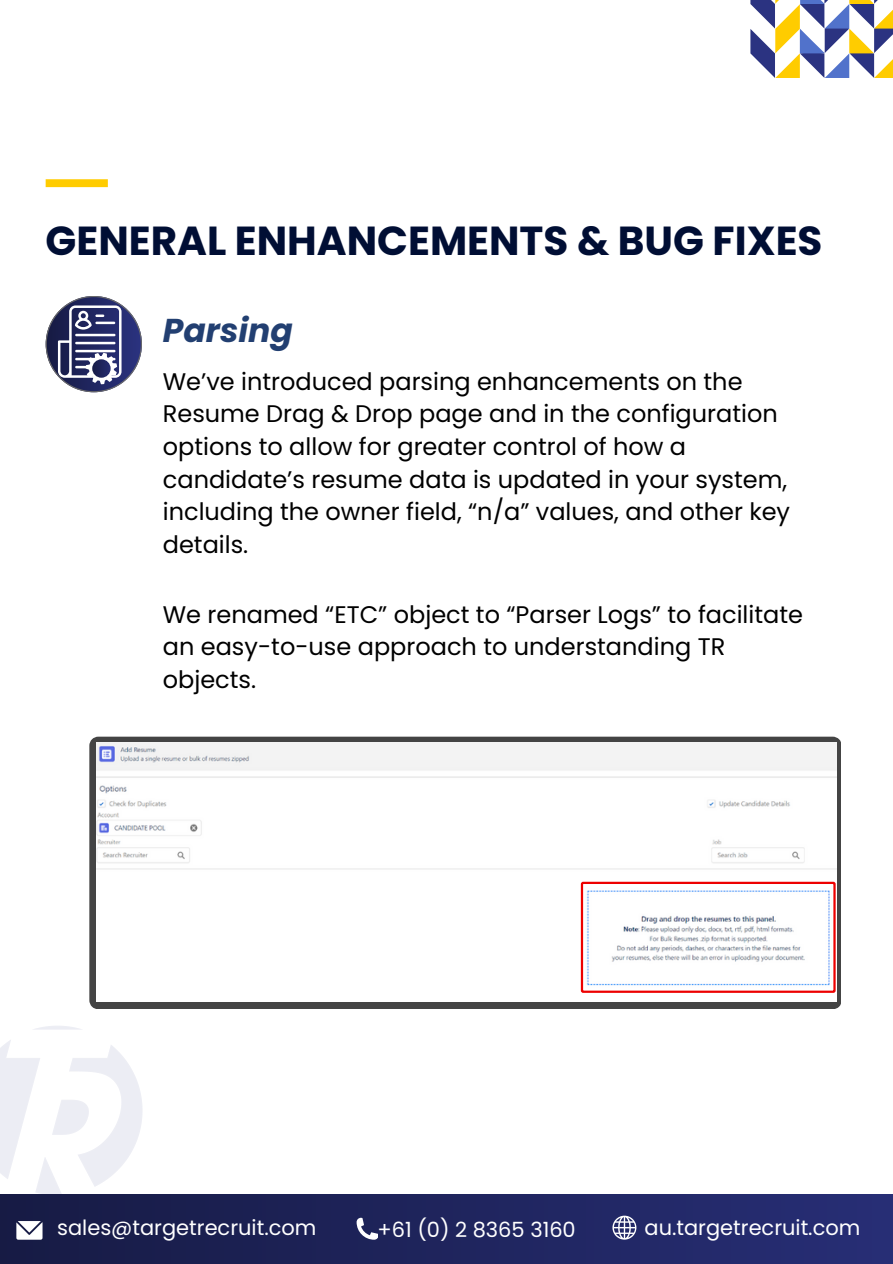
<style>
.page{position:relative;width:893px;height:1264px;background:#fff}
.page>*{position:absolute;margin:0;border:0;box-sizing:border-box;transform-origin:0 0}
.t1{font:700 40.5px "Poppins";color:#000e34}
.t2{font:italic 700 33px "Poppins";color:#223f71}
.t3{font:24px/32.7px "Poppins";color:#000}
.t4{font:21px "Poppins";color:#fff}
</style>
<div class="page">
<svg style="left:750px;top:0;width:142px;height:78px"></svg>
<div style="left:46px;top:179px;width:62px;height:8px;background:#fc0"></div>
<svg style="left:89px;top:736px;width:752px;height:273px;background:#595959"></svg>
<img style="left:96px;top:742px;width:740px;height:259px">
<svg style="left:46px;top:296px;width:96px;height:96px"></svg>
<svg style="left:580px;top:881px;width:255px;height:111px"></svg>
<div style="left:0;top:1193px;width:892px;height:70px;background:linear-gradient(to right,#181c45,#272e75)"></div>
<svg style="left:356px;top:1217px;width:22px;height:22px"></svg>
<svg style="left:612px;top:1215px;width:24px;height:24px"></svg>
<svg style="left:16px;top:1220px;width:26px;height:19px"></svg>
<h1 class="t1" style="left:46px;top:212px;width:778px">GENERAL ENHANCEMENTS &amp; BUG FIXES</h1>
<h2 class="t2" style="left:163px;top:307px;width:131px">Parsing</h2>
<p class="t3" style="left:163px;top:365px;width:628px">We’ve introduced parsing enhancements on the Resume Drag &amp; Drop page and in the configuration options to allow for greater control of how a candidate’s resume data is updated in your system, including the owner field, “n/a” values, and other key details.</p>
<p class="t3" style="left:163px;top:598px;width:641px">We renamed “ETC” object to “Parser Logs” to facilitate an easy-to-use approach to understanding TR objects.</p>
<p class="t4" style="left:57px;top:1213px;width:261px">sales@targetrecruit.com</p>
<p class="t4" style="left:377px;top:1214px;width:200px">+61 (0) 2 8365 3160</p>
<p class="t4" style="left:644px;top:1212px;width:217px">au.targetrecruit.com</p>
</div>
